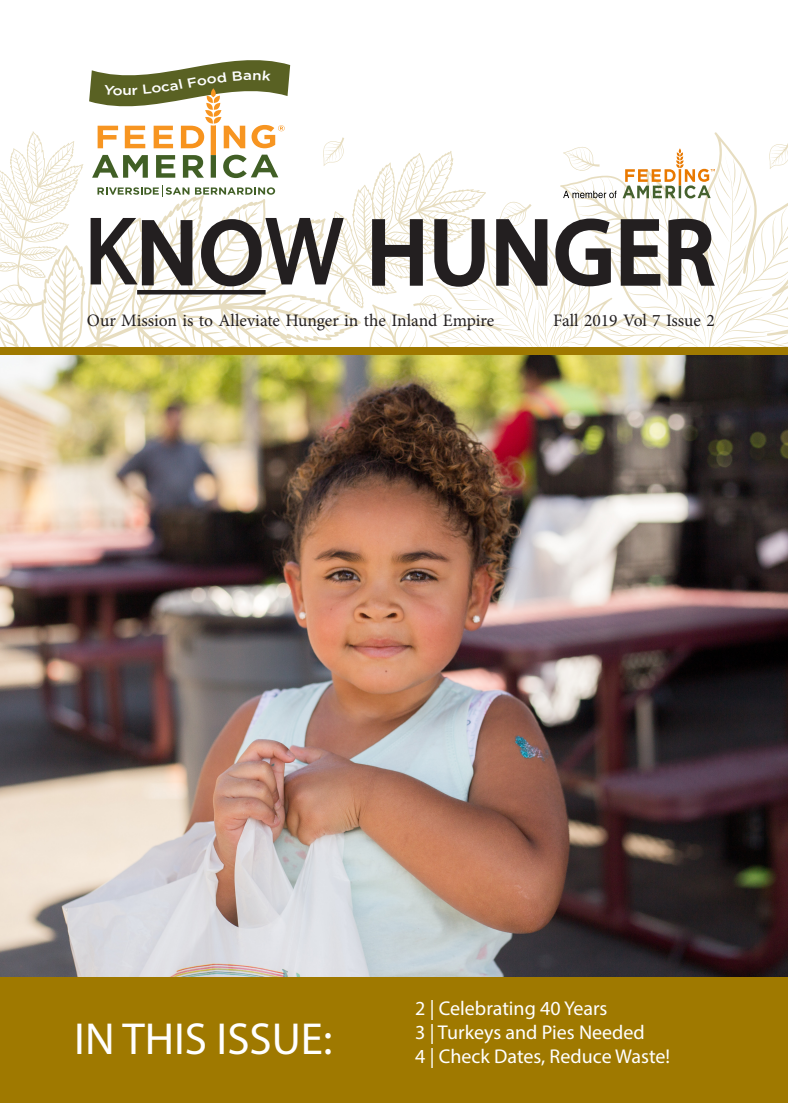
<style>
.page{position:relative;width:788px;height:1103px;background:#fff}
.page>*{position:absolute;margin:0;border:0;box-sizing:border-box;transform-origin:0 0}
.t1{font:91.25px "Myriad Pro";letter-spacing:.03em;color:#231f20}
.t2{font:45px "Myriad Pro";color:#fff}
.t3{font:20px "Myriad Pro";color:#fff}
.t4{font:17.5px "Minion Pro";color:#231f20}
.t5{font:500 13.25px "Gotham";color:#fff;scale:1.15 1}
.t6{font:500 13.25px "Gotham";color:#fff;scale:1.16 1}
.s1{font-size:94.88px}
.s2{font-size:90.38px}
</style>
<div class="page">
<svg style="left:0;top:131px;width:788px;height:216px"></svg>
<hr style="left:137px;top:290px;width:128px;height:4px;background:#231f20">
<svg style="left:89px;top:216px;width:256px;height:73px"></svg>
<svg style="left:369px;top:217px;width:56px;height:71px"></svg>
<svg style="left:432px;top:217px;width:55px;height:72px"></svg>
<svg style="left:493px;top:215px;width:226px;height:75px"></svg>
<svg style="left:97px;top:185px;width:92px;height:12px"></svg>
<svg style="left:195px;top:187px;width:80px;height:8px"></svg>
<div style="left:0;top:935px;width:788px;height:167px;background:#9f7900"></div>
<svg style="left:622px;top:148px;width:93px;height:50px"></svg>
<svg style="left:563px;top:191px;width:53px;height:7px"></svg>
<div style="left:0;top:347px;width:788px;height:19px;background:#9f7900"></div>
<img style="left:0;top:356px;width:788px;height:620px">
<svg style="left:89px;top:60px;width:201px;height:118px"></svg>
<p class="t6" style="left:122px;top:83px;width:10px">u</p>
<p class="t5" style="left:168px;top:79px;width:34px;rotate:-10deg">al Fo</p>
<p class="t1" style="left:85px;top:196px;width:629px"><span class="s1">K</span><span class="s2">NO</span><span class="s1">W</span> HUNGER</p>
<p class="t4" style="left:87px;top:308px;width:409px">Our Mission is to Alleviate Hunger in the Inland Empire</p>
<p class="t4" style="left:553px;top:308px;width:163px">Fall 2019 Vol 7 Issue 2</p>
<p class="t2" style="left:74px;top:1010px;width:259px">IN THIS ISSUE:</p>
<p class="t3" style="left:415px;top:996px;width:194px">2 | Celebrating 40 Years</p>
<p class="t3" style="left:415px;top:1020px;width:231px">3 | Turkeys and Pies Needed</p>
<p class="t3" style="left:415px;top:1044px;width:256px">4 | Check Dates, Reduce Waste!</p>
</div>
